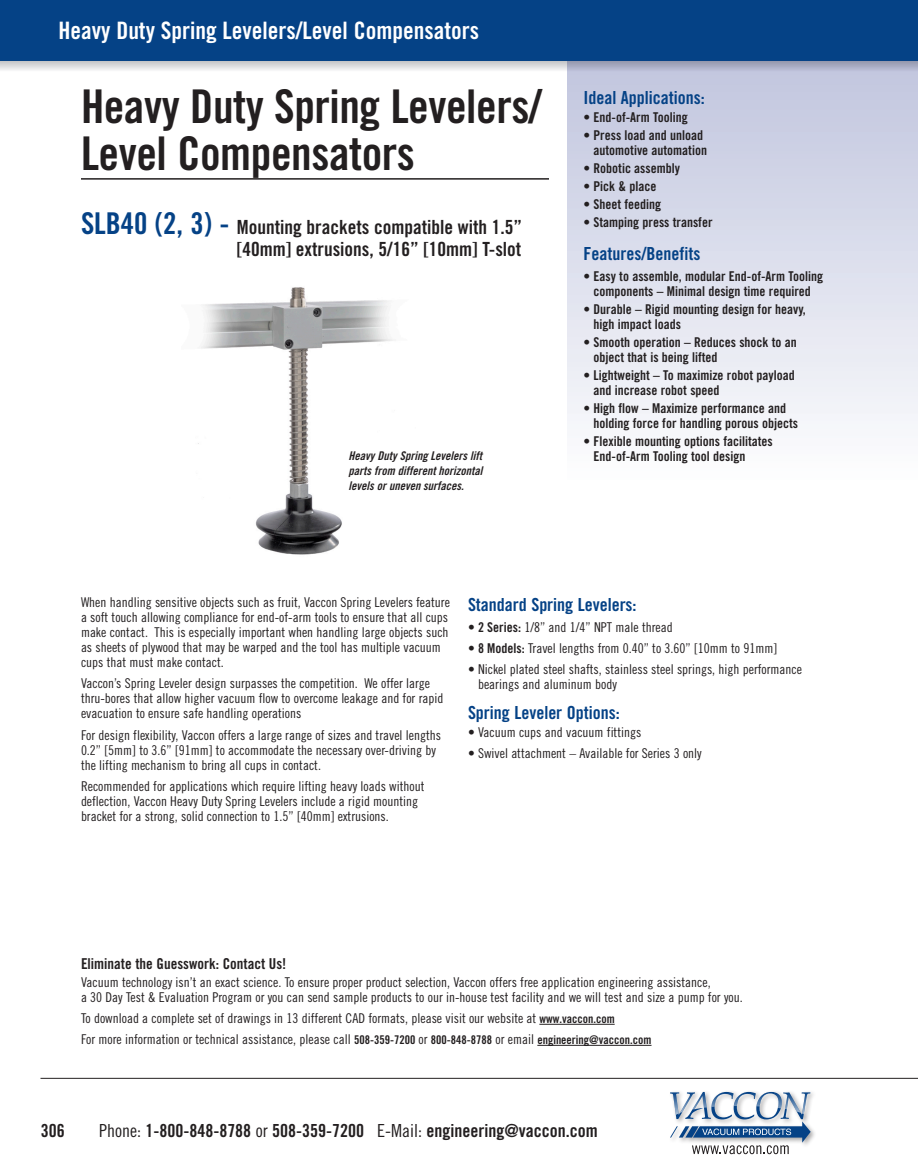
<style>
.page{position:relative;width:918px;height:1175px;background:#fff}
.page>*{position:absolute;margin:0;border:0;box-sizing:border-box;transform-origin:0 0}
.Product_Title{font:46.5px/46.5px "Trade Gothic Bold Cond Twenty";letter-spacing:-.01em;color:#231f20}
.t1{font:24px "Trade Gothic Bold Cond Twenty";color:#fff}
.Product_Type{font:19.5px "Trade Gothic Bold Cond Twenty";color:#231f20}
.t2{font:18px "Trade Gothic Bold Cond Twenty";color:#231f20}
.Body_Heading{font:18px "Trade Gothic Bold Cond Twenty";color:#054286}
.Body{font:18px "Trade Gothic Bold Cond Twenty";color:#054286}
.Bullets{font:18px "Trade Gothic Bold Cond Twenty";color:#054286}
.Notes{font:15px "Trade Gothic Bold Cond Twenty";color:#231f20}
.Body-2{font:13.5px/15px "Trade Gothic Cond Eighteen";color:#231f20}
.Bullets-2{font:13.5px/15px "Trade Gothic Bold Cond Twenty";color:#231f20}
.Notes-2{font:13.5px/15px "Trade Gothic Cond Eighteen";color:#231f20}
.Photo_Caption{font:12px/15px "Trade Gothic Bold Cond Twenty Obl";color:#231f20;text-align:justify}
.s1{font-size:30px;color:#054286}
.s2{font-family:"Trade Gothic Bold Cond Twenty"}
.s3{font-family:"Trade Gothic Bold Cond Twenty";font-size:12px}
.s4{font-family:"Trade Gothic Cond Eighteen"}
</style>
<div class="page">
<div style="left:567px;top:56px;width:351px;height:428px;background:linear-gradient(to bottom,#bfc4dd,#fdfefe)"></div>
<img style="left:198px;top:287px;width:195px;height:268px">
<hr style="left:81px;top:178px;width:468px;height:2px;background:#231f20">
<hr style="left:539px;top:1024px;width:76px;height:1px;background:#231f20">
<hr style="left:537px;top:1045px;width:115px;height:1px;background:#231f20">
<svg style="left:0;top:61px;width:918px;height:10px;background:#c8cad3"></svg>
<div style="left:0;top:0;width:918px;height:61px;background:#054286"></div>
<hr style="left:40px;top:1078px;width:878px;height:1px;background:#231f20">
<div style="left:668px;top:1089px;width:149px;height:59px;background:#231f20;opacity:.4"></div>
<svg style="left:670px;top:1091px;width:141px;height:63px"></svg>
<p class="t1" style="left:58px;top:15px;width:422px">Heavy Duty Spring Levelers/Level Compensators</p>
<p class="Product_Title" style="left:81px;top:83px;width:462px">Heavy Duty Spring Levelers/<br>Level Compensators</p>
<p class="Product_Type" style="left:81px;top:215px;width:443px"><span class="s1">SLB40 (2, 3) -</span> Mounting brackets compatible with 1.5”</p>
<p class="Product_Type" style="left:237px;top:237px;width:286px">[40mm] extrusions, 5/16” [10mm] T-slot</p>
<p class="Photo_Caption" style="left:349px;top:448px;width:136px">Heavy Duty Spring Levelers lift parts from different horizontal levels or uneven surfaces.</p>
<p class="Body_Heading" style="left:584px;top:86px;width:123px">Ideal Applications:</p>
<p class="Bullets-2" style="left:584px;top:109px;width:106px">• End-of-Arm Tooling</p>
<p class="Bullets-2" style="left:584px;top:127px;width:125px;text-align:right">• Press load and unload automotive automation</p>
<p class="Bullets-2" style="left:583px;top:160px;width:98px">• Robotic assembly</p>
<p class="Bullets-2" style="left:583px;top:178px;width:74px">• Pick &amp; place</p>
<p class="Bullets-2" style="left:583px;top:196px;width:79px">• Sheet feeding</p>
<p class="Bullets-2" style="left:583px;top:214px;width:131px">• Stamping press transfer</p>
<p class="Bullets" style="left:584px;top:243px;width:118px">Features/Benefits</p>
<p class="Bullets-2" style="left:584px;top:269px;width:241px;text-align:center">• Easy to assemble, modular End-of-Arm Tooling components – Minimal design time required</p>
<p class="Bullets-2" style="left:594px;top:302px;width:214px;text-indent:-10px">• Durable – Rigid mounting design for heavy, high impact loads</p>
<p class="Bullets-2" style="left:594px;top:335px;width:205px;text-indent:-10px">• Smooth operation – Reduces shock to an object that is being lifted</p>
<p class="Bullets-2" style="left:594px;top:368px;width:203px;text-indent:-10px">• Lightweight – To maximize robot payload and increase robot speed</p>
<p class="Bullets-2" style="left:594px;top:401px;width:206px;text-indent:-10px">• High flow – Maximize performance and holding force for handling porous objects</p>
<p class="Bullets-2" style="left:594px;top:434px;width:181px;text-indent:-10px">• Flexible mounting options facilitates<br>End-of-Arm Tooling tool design</p>
<p class="Body-2" style="left:81px;top:595px;width:370px">When handling sensitive objects such as fruit, Vaccon Spring Levelers feature a soft touch allowing compliance for end-of-arm tools to ensure that all cups make contact. This is especially important when handling large objects such as sheets of plywood that may be warped and the tool has multiple vacuum cups that must make contact.</p>
<p class="Body-2" style="left:81px;top:676px;width:364px">Vaccon’s Spring Leveler design surpasses the competition. We offer large thru-bores that allow higher vacuum flow to overcome leakage and for rapid evacuation to ensure safe handling operations</p>
<p class="Body-2" style="left:81px;top:727px;width:362px">For design flexibility, Vaccon offers a large range of sizes and travel lengths<br>0.2” [5mm] to 3.6” [91mm] to accommodate the necessary over-driving by the lifting mechanism to bring all cups in contact.</p>
<p class="Body-2" style="left:81px;top:778px;width:345px">Recommended for applications which require lifting heavy loads without deflection, Vaccon Heavy Duty Spring Levelers include a rigid mounting bracket for a strong, solid connection to 1.5” [40mm] extrusions.</p>
<p class="Body" style="left:468px;top:593px;width:170px">Standard Spring Levelers:</p>
<p class="Body-2" style="left:468px;top:619px;width:206px">• <span class="s2">2 Series:</span> 1/8” and 1/4” NPT male thread</p>
<p class="Body-2" style="left:468px;top:640px;width:311px">• <span class="s2">8 Models:</span> Travel lengths from 0.40” to 3.60” [10mm to 91mm]</p>
<p class="Body-2" style="left:478px;top:661px;width:326px;text-indent:-10px">• Nickel plated steel shafts, stainless steel springs, high performance bearings and aluminum body</p>
<p class="Body_Heading" style="left:468px;top:701px;width:153px">Spring Leveler Options:</p>
<p class="Body-2" style="left:468px;top:724px;width:175px">• Vacuum cups and vacuum fittings</p>
<p class="Body-2" style="left:468px;top:745px;width:235px">• Swivel attachment – Available for Series 3 only</p>
<p class="Notes" style="left:81px;top:954px;width:207px">Eliminate the Guesswork: Contact Us!</p>
<p class="Notes-2" style="left:81px;top:974px;width:663px">Vacuum technology isn’t an exact science. To ensure proper product selection, Vaccon offers free application engineering assistance,<br>a 30 Day Test &amp; Evaluation Program or you can send sample products to our in-house test facility and we will test and size a pump for you.</p>
<p class="Notes-2" style="left:81px;top:1010px;width:535px">To download a complete set of drawings in 13 different CAD formats, please visit our website at <span class="s3">www.vaccon.com</span></p>
<p class="Notes-2" style="left:81px;top:1031px;width:572px">For more information or technical assistance, please call <span class="s3">508-359-7200</span> or <span class="s3">800-848-8788</span> or email <span class="s3">engineering@vaccon.com</span></p>
<h3 class="t2" style="left:41px;top:1119px;width:25px">306</h3>
<h3 class="t2" style="left:99px;top:1120px;width:500px"><span class="s4">Phone:</span> 1-800-848-8788 <span class="s4">or</span> 508-359-7200 <span class="s4">E-Mail:</span> engineering@vaccon.com</h3>
</div>
